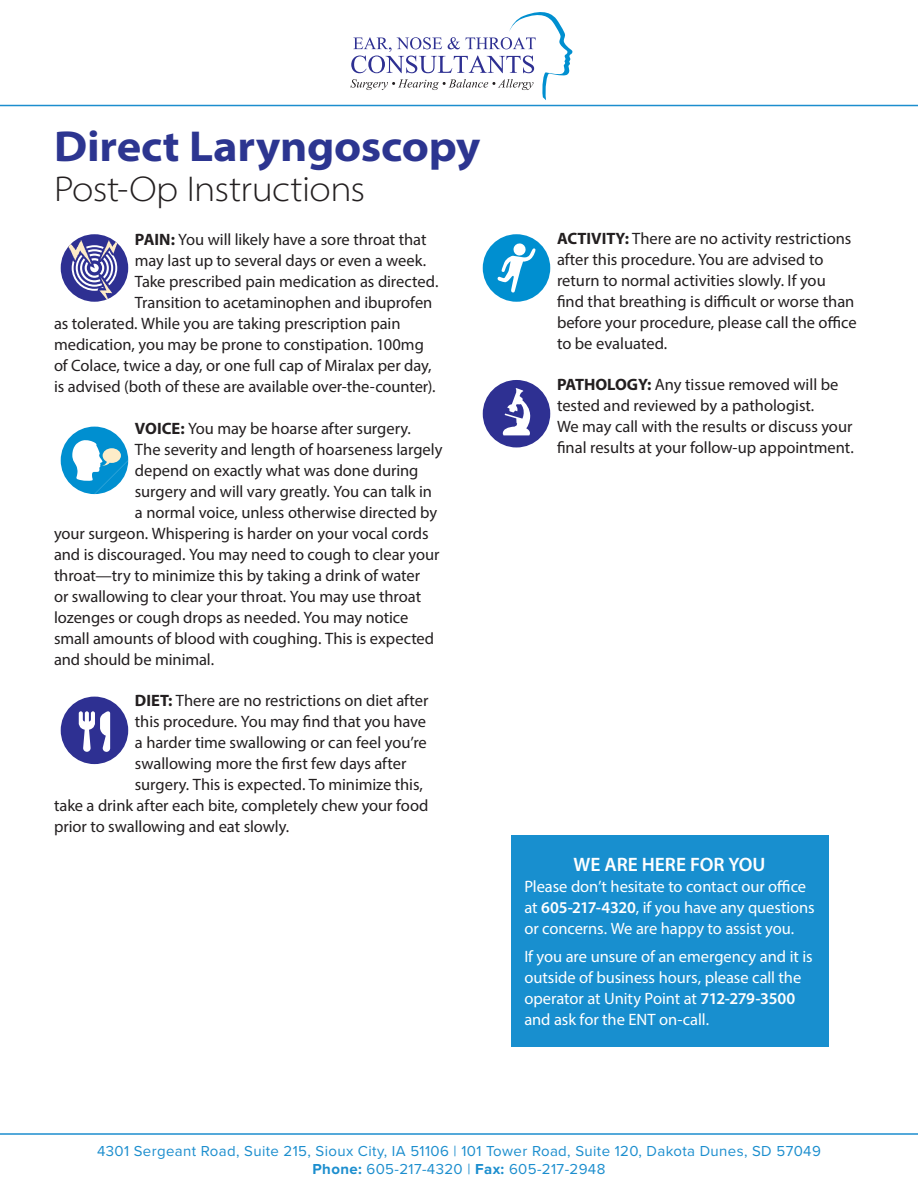
<style>
.page{position:relative;width:918px;height:1188px;background:#fff}
.page>*{position:absolute;margin:0;border:0;box-sizing:border-box;transform-origin:0 0}
.Page_Title{font:700 semi-expanded 43.5px "Myriad Pro";letter-spacing:-.01em;color:#2c3590}
.Page_Title-2{font:300 semi-expanded 36px "Myriad Pro";letter-spacing:-.015em;color:#231f20}
.Line_Descriptor_copy{font:600 19.5px "Myriad Pro";letter-spacing:-.005em;color:#fff}
.Line_Descriptor_copy-2{font:16.5px/21px "Myriad Pro";color:#231f20}
.Line_Descriptor_copy-3{font:16.5px/21px "Myriad Pro";letter-spacing:-.005em;color:#fff}
.t1{font:15px/18px "Proxima Nova";letter-spacing:.025em;color:#1c8ece;text-align:center}
.s1{font-weight:700}
.s2{font-weight:600}
</style>
<div class="page">
<hr style="left:0;top:1133px;width:918px;height:2px;background:#1c8ece">
<hr style="left:0;top:105px;width:918px;height:1px;background:#1c8ece">
<svg style="left:350px;top:12px;width:223px;height:88px"></svg>
<div style="left:511px;top:835px;width:317px;height:211px;background:#188fcf"></div>
<div style="left:61px;top:234px;width:67px;height:68px;background:#2e3092;border-radius:50%"></div>
<svg style="left:61px;top:234px;width:59px;height:68px"></svg>
<svg style="left:61px;top:427px;width:67px;height:67px"></svg>
<div style="left:61px;top:697px;width:67px;height:67px;background:#2e3092;border-radius:50%"></div>
<svg style="left:79px;top:711px;width:31px;height:41px"></svg>
<div style="left:483px;top:234px;width:67px;height:68px;background:#008fd0;border-radius:50%"></div>
<svg style="left:497px;top:243px;width:39px;height:50px"></svg>
<div style="left:483px;top:380px;width:67px;height:67px;background:#2e3092;border-radius:50%"></div>
<svg style="left:503px;top:388px;width:28px;height:47px"></svg>
<p class="Page_Title" style="left:54px;top:117px;width:428px">Direct Laryngoscopy</p>
<p class="Page_Title-2" style="left:54px;top:168px;width:313px">Post-Op Instructions</p>
<p class="Line_Descriptor_copy-2" style="left:135px;top:229px;width:293px"><span class="s1">PAIN:</span> You will likely have a sore throat that</p>
<p class="Line_Descriptor_copy-2" style="left:135px;top:250px;width:293px">may last up to several days or even a week.</p>
<p class="Line_Descriptor_copy-2" style="left:135px;top:271px;width:305px">Take prescribed pain medication as directed.</p>
<p class="Line_Descriptor_copy-2" style="left:135px;top:292px;width:299px">Transition to acetaminophen and ibuprofen</p>
<p class="Line_Descriptor_copy-2" style="left:54px;top:313px;width:348px">as tolerated. While you are taking prescription pain</p>
<p class="Line_Descriptor_copy-2" style="left:54px;top:334px;width:371px">medication, you may be prone to constipation. 100mg</p>
<p class="Line_Descriptor_copy-2" style="left:54px;top:355px;width:379px">of Colace, twice a day, or one full cap of Miralax per day,</p>
<p class="Line_Descriptor_copy-2" style="left:54px;top:376px;width:383px">is advised (both of these are available over-the-counter).</p>
<p class="Line_Descriptor_copy-2" style="left:135px;top:417px;width:278px"><span class="s1">VOICE:</span> You may be hoarse after surgery.</p>
<p class="Line_Descriptor_copy-2" style="left:135px;top:438px;width:309px">The severity and length of hoarseness largely</p>
<p class="Line_Descriptor_copy-2" style="left:135px;top:459px;width:285px">depend on exactly what was done during</p>
<p class="Line_Descriptor_copy-2" style="left:135px;top:480px;width:299px">surgery and will vary greatly. You can talk in</p>
<p class="Line_Descriptor_copy-2" style="left:135px;top:501px;width:304px">a normal voice, unless otherwise directed by</p>
<p class="Line_Descriptor_copy-2" style="left:54px;top:522px;width:376px">your surgeon. Whispering is harder on your vocal cords</p>
<p class="Line_Descriptor_copy-2" style="left:54px;top:543px;width:387px">and is discouraged. You may need to cough to clear your</p>
<p class="Line_Descriptor_copy-2" style="left:54px;top:564px;width:368px">throat—try to minimize this by taking a drink of water</p>
<p class="Line_Descriptor_copy-2" style="left:54px;top:585px;width:369px">or swallowing to clear your throat. You may use throat</p>
<p class="Line_Descriptor_copy-2" style="left:54px;top:606px;width:356px">lozenges or cough drops as needed. You may notice</p>
<p class="Line_Descriptor_copy-2" style="left:54px;top:627px;width:382px">small amounts of blood with coughing. This is expected</p>
<p class="Line_Descriptor_copy-2" style="left:54px;top:648px;width:162px">and should be minimal.</p>
<p class="Line_Descriptor_copy-2" style="left:135px;top:690px;width:295px"><span class="s1">DIET:</span> There are no restrictions on diet after</p>
<p class="Line_Descriptor_copy-2" style="left:135px;top:711px;width:293px">this procedure. You may find that you have</p>
<p class="Line_Descriptor_copy-2" style="left:135px;top:732px;width:293px">a harder time swallowing or can feel you’re</p>
<p class="Line_Descriptor_copy-2" style="left:135px;top:753px;width:273px">swallowing more the first few days after</p>
<p class="Line_Descriptor_copy-2" style="left:135px;top:774px;width:290px">surgery. This is expected. To minimize this,</p>
<p class="Line_Descriptor_copy-2" style="left:54px;top:795px;width:376px">take a drink after each bite, completely chew your food</p>
<p class="Line_Descriptor_copy-2" style="left:54px;top:816px;width:237px">prior to swallowing and eat slowly.</p>
<p class="Line_Descriptor_copy-2" style="left:557px;top:227px;width:301px"><span class="s1">ACTIVITY:</span> There are no activity restrictions after this procedure. You are advised to return to normal activities slowly. If you find that breathing is difficult or worse than before your procedure, please call the office to be evaluated.</p>
<p class="Line_Descriptor_copy-2" style="left:557px;top:374px;width:298px"><span class="s1">PATHOLOGY:</span> Any tissue removed will be tested and reviewed by a pathologist.<br>We may call with the results or discuss your final results at your follow-up appointment.</p>
<p class="Line_Descriptor_copy" style="left:574px;top:852px;width:193px">WE ARE HERE FOR YOU</p>
<p class="Line_Descriptor_copy-3" style="left:524px;top:876px;width:292px">Please don’t hesitate to contact our office at <span class="s2">605-217-4320</span>, if you have any questions or concerns. We are happy to assist you.</p>
<p class="Line_Descriptor_copy-3" style="left:524px;top:946px;width:290px">If you are unsure of an emergency and it is outside of business hours, please call the operator at Unity Point at <span class="s2">712-279-3500 </span>and ask for the ENT on-call.</p>
<p class="t1" style="left:97px;top:1142px;width:725px">4301 Sergeant Road, Suite 215, Sioux City, IA 51106 | 101 Tower Road, Suite 120, Dakota Dunes, SD 57049<br><span class="s1">Phone:</span> 605-217-4320 | <span class="s1">Fax:</span> 605-217-2948</p>
</div>
